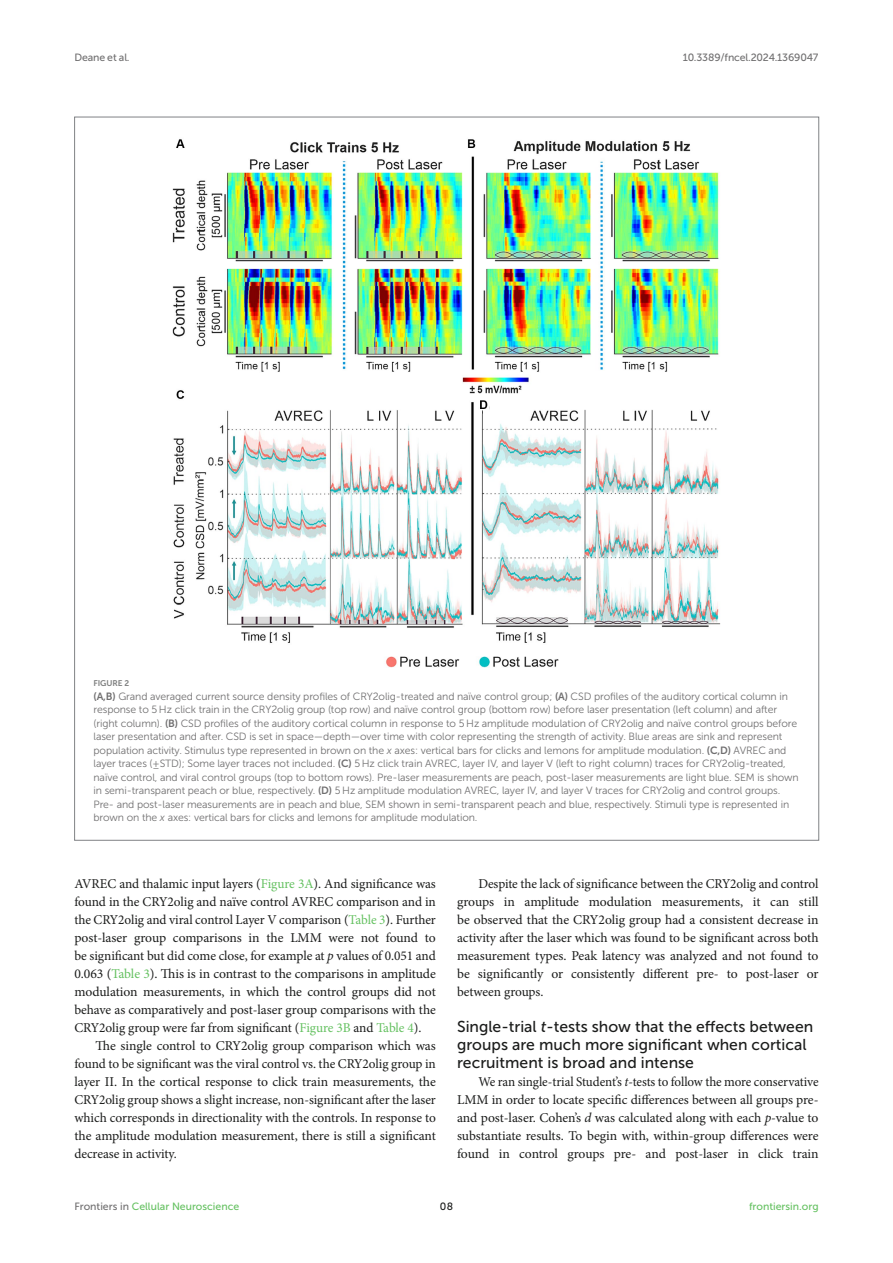
<style>
.page{position:relative;width:893px;height:1263px;background:#fff}
.page>*{position:absolute;margin:0;border:0;box-sizing:border-box;transform-origin:0 0}
.HEAD_3{font:15.75px/18px "Museo Sans 500";color:#1b1c1b}
.TEXT{font:13.5px/18px "Minion Pro";letter-spacing:-.005em;color:#1b1c1b;text-align:justify}
.TEXT_FLUSH{font:13.5px/18px "Minion Pro";letter-spacing:-.01em;color:#1b1c1b;text-align:justify}
.FIG_LEG{font:10.5px/13.5px "Museo Sans 300";letter-spacing:-.01em;color:#706f70}
.t1{font:10.5px "Museo Sans 500";color:#65c161}
.t2{font:10.5px "Museo Sans 500";letter-spacing:-.015em;color:#706f70}
.t3{font:10.5px "Museo Sans 500";color:#1b1c1b}
.FIG_HD{font:8.25px "Museo Sans 700";letter-spacing:-.01em;color:#7e7f7f}
.s1{font-family:"Museo Sans 700"}
.s2{font-style:italic}
.s3{color:#65c161}
.s4{color:#706f70}
</style>
<div class="page">
<img style="left:172px;top:139px;width:549px;height:528px">
<p class="t2" style="left:74px;top:51px;width:57px">Deane et al.</p>
<p class="t2" style="left:683px;top:51px;width:137px">10.3389/fncel.2024.1369047</p>
<p class="FIG_HD" style="left:94px;top:679px;width:37px">FIGURE 2</p>
<p class="FIG_LEG" style="left:94px;top:689px;width:707px"><span class="s1">(A,B)</span> Grand averaged current source density profiles of CRY2olig-treated and naïve control group; <span class="s1">(A)</span> CSD profiles of the auditory cortical column in response to 5 Hz click train in the CRY2olig group (top row) and naïve control group (bottom row) before laser presentation (left column) and after (right column). <span class="s1">(B)</span> CSD profiles of the auditory cortical column in response to 5 Hz amplitude modulation of CRY2olig and naïve control groups before laser presentation and after. CSD is set in space—depth—over time with color representing the strength of activity. Blue areas are sink and represent population activity. Stimulus type represented in brown on the <span class="s2">x</span> axes: vertical bars for clicks and lemons for amplitude modulation. <span class="s1">(C,D)</span> AVREC and layer traces (±STD); Some layer traces not included. <span class="s1">(C)</span> 5 Hz click train AVREC, layer IV, and layer V (left to right column) traces for CRY2olig-treated, naïve control, and viral control groups (top to bottom rows). Pre-laser measurements are peach, post-laser measurements are light blue. SEM is shown in semi-transparent peach or blue, respectively. <span class="s1">(D)</span> 5 Hz amplitude modulation AVREC, layer IV, and layer V traces for CRY2olig and control groups.<br>Pre- and post-laser measurements are in peach and blue, SEM shown in semi-transparent peach and blue, respectively. Stimuli type is represented in brown on the <span class="s2">x</span> axes: vertical bars for clicks and lemons for amplitude modulation.</p>
<p class="TEXT" style="left:74px;top:875px;width:363px">AVREC and thalamic input layers (<span class="s3">Figure 3A</span>). And significance was found in the CRY2olig and naïve control AVREC comparison and in the CRY2olig and viral control Layer V comparison (<span class="s3">Table 3</span>). Further post-laser group comparisons in the LMM were not found to be significant but did come close, for example at <span class="s2">p</span> values of 0.051 and 0.063 (<span class="s3">Table 3</span>). This is in contrast to the comparisons in amplitude modulation measurements, in which the control groups did not behave as comparatively and post-laser group comparisons with the CRY2olig group were far from significant (<span class="s3">Figure 3B</span> and <span class="s3">Table 4</span>).</p>
<p class="TEXT" style="left:74px;top:1037px;width:363px;text-indent:21px">The single control to CRY2olig group comparison which was found to be significant was the viral control vs. the CRY2olig group in layer II. In the cortical response to click train measurements, the CRY2olig group shows a slight increase, non-significant after the laser which corresponds in directionality with the controls. In response to the amplitude modulation measurement, there is still a significant decrease in activity.</p>
<p class="TEXT" style="left:457px;top:875px;width:363px;text-indent:21px">Despite the lack of significance between the CRY2olig and control groups in amplitude modulation measurements, it can still be observed that the CRY2olig group had a consistent decrease in activity after the laser which was found to be significant across both measurement types. Peak latency was analyzed and not found to be significantly or consistently different pre- to post-laser or between groups.</p>
<p class="HEAD_3" style="left:457px;top:1018px;width:358px">Single-trial <span class="s2">t-</span>tests show that the effects between groups are much more significant when cortical recruitment is broad and intense</p>
<p class="TEXT_FLUSH" style="left:457px;top:1073px;width:363px;text-indent:21px">We ran single-trial Student’s <span class="s2">t-</span>tests to follow the more conservative LMM in order to locate specific differences between all groups pre&shy;and post-laser. Cohen’s <span class="s2">d</span> was calculated along with each <span class="s2">p-</span>value to substantiate results. To begin with, within-group differences were found in control groups pre- and post-laser in click train</p>
<p class="t1" style="left:74px;top:1200px;width:166px"><span class="s4">Frontiers in</span> Cellular Neuroscience</p>
<p class="t3" style="left:440px;top:1200px;width:15px">08</p>
<p class="t1" style="left:749px;top:1200px;width:71px">frontiersin.org</p>
</div>
